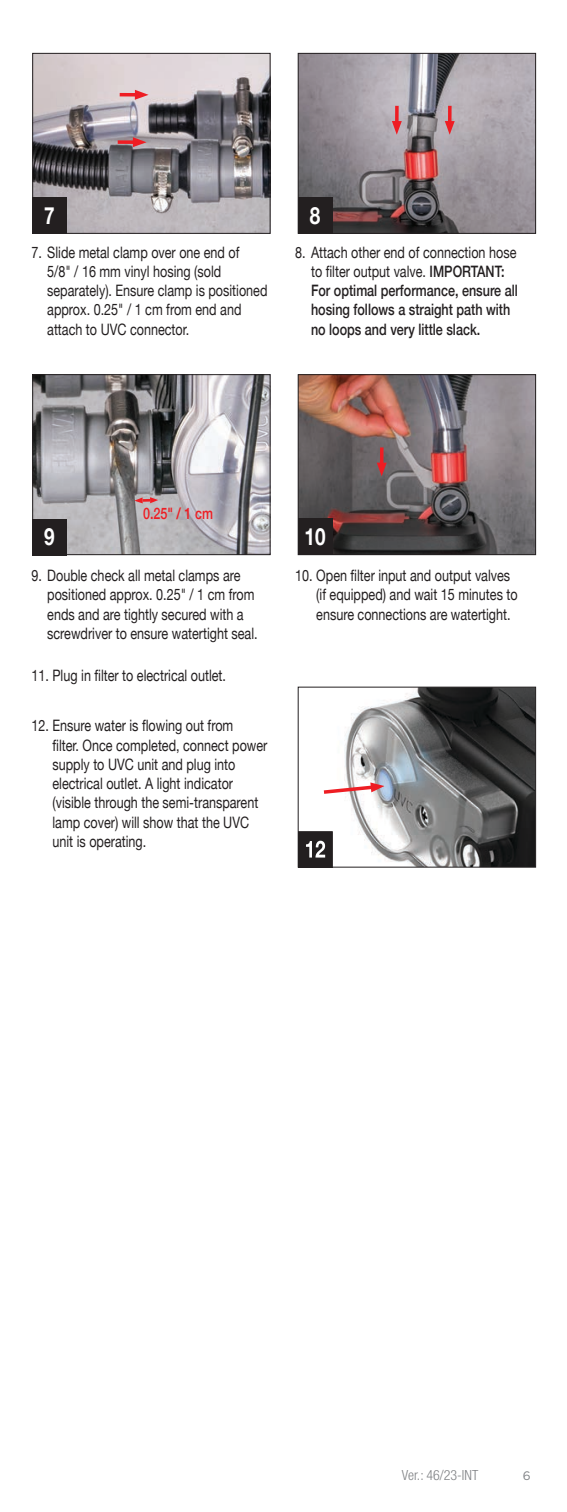
<style>
.page{position:relative;width:567px;height:1512px;background:#fff}
.page>*{position:absolute;margin:0;border:0;box-sizing:border-box;transform-origin:0 0}
.t1{font:700 23.62px "Helvetica Neue";color:#fff;scale:.8 1}
.t2{font:15.75px/19.2px "Helvetica Neue";color:#231f20;scale:.8 1}
.t3{font:500 15.75px/19.2px "Helvetica Neue";color:#231f20;scale:.8 1}
.t4{font:500 15.75px "Helvetica Neue";color:#ee1d23;scale:.8 1}
.t5{font:300 condensed 14px "Helvetica Neue";color:#808285}
.t6{font:12.25px "Gotham";color:#808285}
.s1{font-weight:400}
</style>
<div class="page">
<img style="left:34px;top:376px;width:235px;height:177px">
<div style="left:32px;top:374px;width:239px;height:181px;border:1px solid #231f20"></div>
<svg style="left:134px;top:497px;width:24px;height:6px"></svg>
<div style="left:32px;top:519px;width:35px;height:36px;background:#231f20"></div>
<img style="left:300px;top:376px;width:234px;height:177px">
<div style="left:298px;top:374px;width:238px;height:181px;border:1px solid #231f20"></div>
<div style="left:298px;top:519px;width:35px;height:36px;background:#231f20"></div>
<img style="left:344px;top:689px;width:190px;height:177px">
<img style="left:300px;top:831px;width:33px;height:35px">
<img style="left:306px;top:841px;width:19px;height:17px">
<div style="left:298px;top:687px;width:238px;height:181px;border:1px solid #231f20"></div>
<svg style="left:380px;top:447px;width:4px;height:16px"></svg>
<svg style="left:377px;top:463px;width:10px;height:13px"></svg>
<img style="left:34px;top:55px;width:235px;height:177px">
<div style="left:32px;top:53px;width:239px;height:181px;border:1px solid #231f20"></div>
<div style="left:32px;top:198px;width:35px;height:36px;background:#231f20"></div>
<svg style="left:118px;top:140px;width:15px;height:4px"></svg>
<svg style="left:133px;top:137px;width:14px;height:10px"></svg>
<svg style="left:120px;top:93px;width:15px;height:4px"></svg>
<svg style="left:135px;top:90px;width:14px;height:10px"></svg>
<img style="left:300px;top:55px;width:234px;height:177px">
<div style="left:298px;top:53px;width:238px;height:181px;border:1px solid #231f20"></div>
<div style="left:298px;top:198px;width:35px;height:36px;background:#231f20"></div>
<svg style="left:395px;top:106px;width:4px;height:15px"></svg>
<svg style="left:392px;top:121px;width:10px;height:14px"></svg>
<svg style="left:448px;top:106px;width:4px;height:15px"></svg>
<svg style="left:445px;top:121px;width:10px;height:14px"></svg>
<svg style="left:323px;top:782px;width:61px;height:14px"></svg>
<h1 class="t1" style="left:44px;top:197px;width:15px">7</h1>
<h1 class="t1" style="left:310px;top:197px;width:15px">8</h1>
<p class="t2" style="left:47px;top:243px;width:277px;text-indent:-16px">7. Slide metal clamp over one end of<br>5/8" / 16 mm vinyl hosing (sold separately). Ensure clamp is positioned approx. 0.25" / 1 cm from end and attach to UVC connector.</p>
<p class="t3" style="left:311px;top:241px;width:260px;text-indent:-16px"><span class="s1">8. Attach other end of connection hose to filter output valve.</span> IMPORTANT:<br>For optimal performance, ensure all hosing follows a straight path with no loops and very little slack.</p>
<p class="t4" style="left:143px;top:500px;width:89px">0.25" / 1 cm</p>
<h1 class="t1" style="left:44px;top:518px;width:15px">9</h1>
<h1 class="t1" style="left:305px;top:518px;width:28px">10</h1>
<p class="t2" style="left:47px;top:567px;width:265px;text-indent:-16px">9. Double check all metal clamps are positioned approx. 0.25" / 1 cm from ends and are tightly secured with a screwdriver to ensure watertight seal.</p>
<p class="t2" style="left:316px;top:567px;width:253px;text-indent:-21px">10. Open filter input and output valves (if equipped) and wait 15 minutes to ensure connections are watertight.</p>
<p class="t2" style="left:32px;top:666px;width:245px">11. Plug in filter to electrical outlet.</p>
<p class="t2" style="left:53px;top:717px;width:270px;text-indent:-21px">12. Ensure water is flowing out from<br>filter. Once completed, connect power supply to UVC unit and plug into electrical outlet. A light indicator (visible through the semi-transparent lamp cover) will show that the UVC unit is operating.</p>
<p class="t5" style="left:402px;top:1467px;width:78px">Ver.: 46/23-INT</p>
<p class="t6" style="left:523px;top:1467px;width:9px">6</p>
</div>
